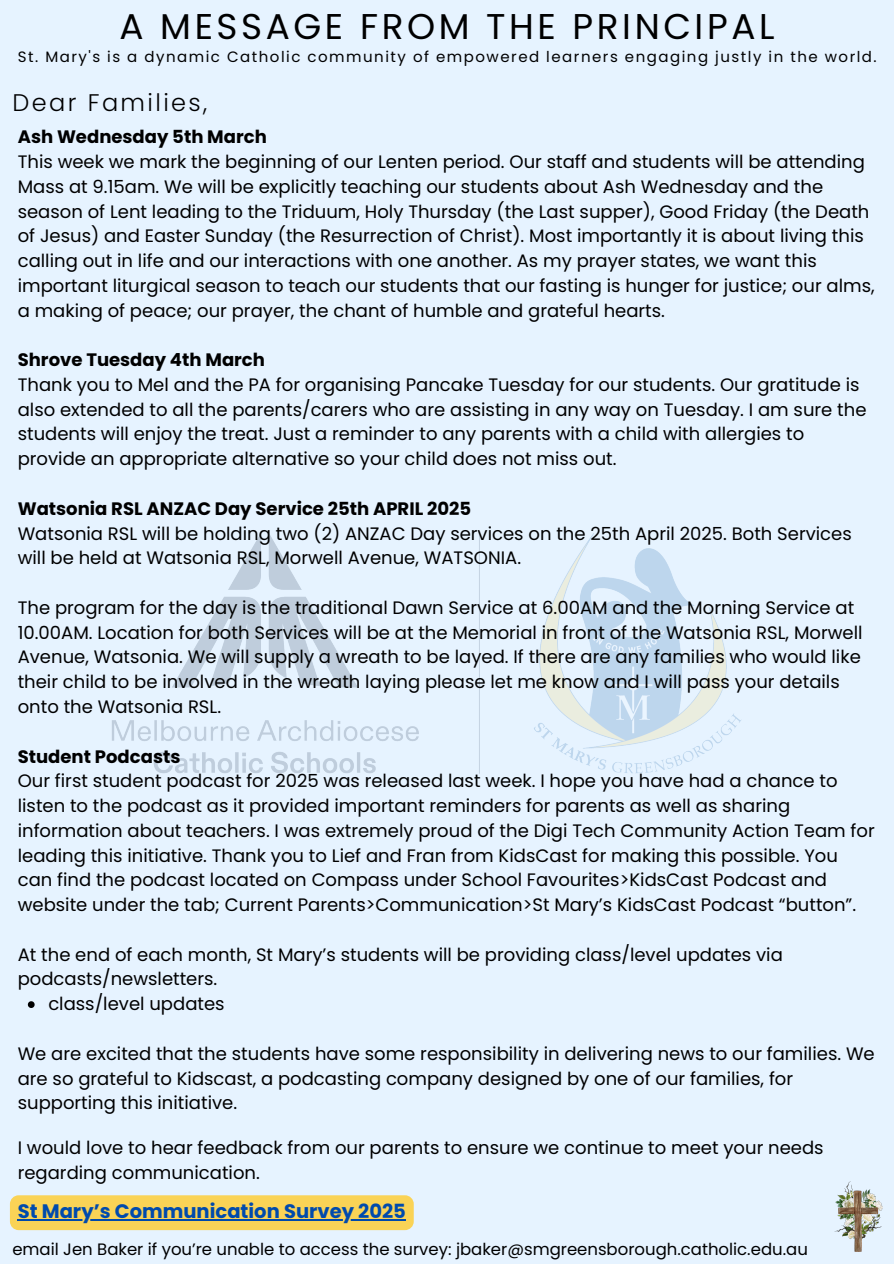
<style>
.page{position:relative;width:894px;height:1264px;background:#fff}
.page>*{position:absolute;margin:0;border:0;box-sizing:border-box;transform-origin:0 0}
.t1{font:35.85px "Poppins";letter-spacing:.1em;color:#000}
.t2{font:300 24px "Poppins";letter-spacing:.1em;color:#000}
.t3{font:700 19.5px "Poppins";color:#004aad}
.t4{font:18px/24.8px "Poppins";color:#000}
.t5{font:16.5px "Poppins";color:#000}
.t6{font:15px "Poppins";letter-spacing:.1em;color:#000}
.s1{font-weight:700}
</style>
<div class="page">
<div style="left:0;top:0;width:893px;height:1263px;background:#e6f3ff"></div>
<img style="left:112px;top:532px;width:629px;height:242px">
<svg style="left:28px;top:1001px;width:7px;height:6px"></svg>
<img style="left:834px;top:1181px;width:47px;height:70px">
<div style="left:10px;top:1195px;width:403px;height:35px;background:#fad356;border-radius:9px"></div>
<hr style="left:18px;top:1219px;width:388px;height:1px;background:#004aad">
<h4 class="t1" style="left:119px;top:1px;width:656px">A MESSAGE FROM THE PRINCIPAL</h4>
<p class="t6" style="left:18px;top:46px;width:860px">St. Mary's is a dynamic Catholic community of empowered learners engaging justly in the world.</p>
<h4 class="t2" style="left:12px;top:85px;width:196px">Dear Families,</h4>
<h1 class="t4" style="left:18px;top:124px;width:858px"><span class="s1">Ash Wednesday 5th March<br></span>This week we mark the beginning of our Lenten period. Our staff and students will be attending Mass at 9.15am. We will be explicitly teaching our students about Ash Wednesday and the season of Lent leading to the Triduum, Holy Thursday (the Last supper), Good Friday (the Death of Jesus) and Easter Sunday (the Resurrection of Christ). Most importantly it is about living this calling out in life and our interactions with one another. As my prayer states, we want this important liturgical season to teach our students that our fasting is hunger for justice; our alms, a making of peace; our prayer, the chant of humble and grateful hearts.</h1>
<p class="t4" style="left:18px;top:347px;width:850px"><span class="s1">Shrove Tuesday 4th March<br></span>Thank you to Mel and the PA for organising Pancake Tuesday for our students. Our gratitude is also extended to all the parents/carers who are assisting in any way on Tuesday. I am sure the students will enjoy the treat. Just a reminder to any parents with a child with allergies to provide an appropriate alternative so your child does not miss out.</p>
<h2 class="t4" style="left:18px;top:496px;width:835px"><span class="s1">Watsonia RSL ANZAC Day Service 25th APRIL 2025<br></span>Watsonia RSL will be holding two (2) ANZAC Day services on the 25th April 2025. Both Services will be held at Watsonia RSL, Morwell Avenue, WATSONIA.</h2>
<h4 class="t4" style="left:18px;top:595px;width:846px">The program for the day is the traditional Dawn Service at 6.00AM and the Morning Service at 10.00AM. Location for both Services will be at the Memorial in front of the Watsonia RSL, Morwell Avenue, Watsonia. We will supply a wreath to be layed. If there are any families who would like their child to be involved in the wreath laying please let me know and I will pass your details onto the Watsonia RSL.</h4>
<h4 class="t4" style="left:18px;top:743px;width:858px"><span class="s1">Student Podcasts<br></span>Our first student podcast for 2025 was released last week. I hope you have had a chance to listen to the podcast as it provided important reminders for parents as well as sharing information about teachers. I was extremely proud of the Digi Tech Community Action Team for leading this initiative. Thank you to Lief and Fran from KidsCast for making this possible. You can find the podcast located on Compass under School Favourites&gt;KidsCast Podcast and website under the tab; Current Parents&gt;Communication&gt;St Mary’s KidsCast Podcast “button”.</h4>
<h4 class="t4" style="left:18px;top:942px;width:766px">At the end of each month, St Mary’s students will be providing class/level updates via podcasts/newsletters.</h4>
<h4 class="t4" style="left:48px;top:991px;width:178px">class/level updates</h4>
<h4 class="t4" style="left:18px;top:1041px;width:858px">We are excited that the students have some responsibility in delivering news to our families. We are so grateful to Kidscast, a podcasting company designed by one of our families, for supporting this initiative.</h4>
<h4 class="t4" style="left:18px;top:1135px;width:807px">I would love to hear feedback from our parents to ensure we continue to meet your needs regarding communication.</h4>
<p class="t3" style="left:18px;top:1197px;width:389px">St Mary’s Communication Survey 2025</p>
<h3 class="t5" style="left:12px;top:1238px;width:796px">email Jen Baker if you’re unable to access the survey: jbaker@smgreensborough.catholic.edu.au</h3>
</div>
